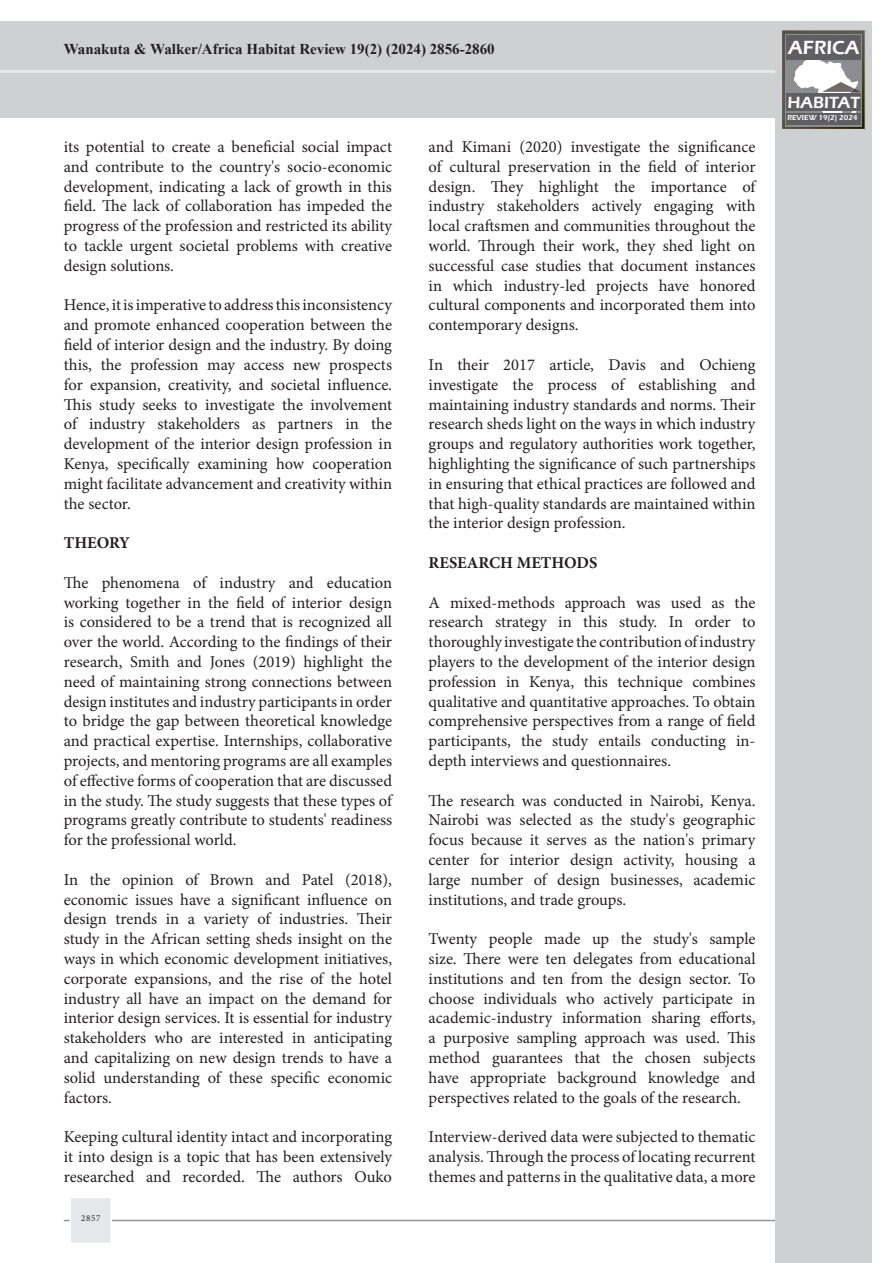
<style>
.page{position:relative;width:893px;height:1263px;background:#fff}
.page>*{position:absolute;margin:0;border:0;box-sizing:border-box;transform-origin:0 0}
.t1{font:600 19.65px "Eras ITC";color:#fff}
.t2{font:600 16.65px "Eras ITC";color:#fff}
.t3{font:16.5px/19.8px "Minion Pro";color:#231f20;text-align:justify}
.t4{font:700 16.5px "Minion Pro";color:#231f20}
.t5{font:700 15px "Times New Roman";color:#231f20}
.t6{font:12.75px "Arial";color:#231f20}
.t7{font:9px "Minion Pro";color:#231f20}
.t8{font:600 7.5px "Eras ITC";color:#fff}
</style>
<div class="page">
<hr style="left:64px;top:1220px;width:765px;height:1px;background:#939598">
<div style="left:0;top:21px;width:775px;height:97px;background:#cfd0d2"></div>
<div style="left:775px;top:21px;width:97px;height:1242px;background:#cfd0d2"></div>
<hr style="left:0;top:70px;width:775px;height:3px;background:#e6e7e9">
<svg style="left:782px;top:30px;width:83px;height:100px"></svg>
<div style="left:70px;top:1197px;width:42px;height:47px;background:#e6e7e9;border:2px solid #fff"></div>
<p class="t5" style="left:64px;top:38px;width:432px">Wanakuta &amp; Walker/Africa Habitat Review 19(2) (2024) 2856-2860</p>
<p class="t3" style="left:64px;top:137px;width:330px">its potential to create a beneficial social impact and contribute to the country's socio-economic development, indicating a lack of growth in this field. The lack of collaboration has impeded the progress of the profession and restricted its ability to tackle urgent societal problems with creative design solutions.</p>
<p class="t3" style="left:64px;top:295px;width:330px">Hence, it is imperative to address this inconsistency and promote enhanced cooperation between the field of interior design and the industry. By doing this, the profession may access new prospects for expansion, creativity, and societal influence.<br>This study seeks to investigate the involvement of industry stakeholders as partners in the development of the interior design profession in Kenya, specifically examining how cooperation might facilitate advancement and creativity within the sector.</p>
<p class="t4" style="left:64px;top:531px;width:68px">THEORY</p>
<p class="t3" style="left:64px;top:573px;width:330px">The phenomena of industry and education working together in the field of interior design is considered to be a trend that is recognized all over the world. According to the findings of their research, Smith and Jones (2019) highlight the need of maintaining strong connections between design institutes and industry participants in order to bridge the gap between theoretical knowledge and practical expertise. Internships, collaborative projects, and mentoring programs are all examples of effective forms of cooperation that are discussed in the study. The study suggests that these types of programs greatly contribute to students' readiness for the professional world.</p>
<p class="t3" style="left:64px;top:870px;width:330px">In the opinion of Brown and Patel (2018), economic issues have a significant influence on design trends in a variety of industries. Their study in the African setting sheds insight on the ways in which economic development initiatives, corporate expansions, and the rise of the hotel industry all have an impact on the demand for interior design services. It is essential for industry stakeholders who are interested in anticipating and capitalizing on new design trends to have a solid understanding of these specific economic factors.</p>
<p class="t3" style="left:64px;top:1127px;width:330px">Keeping cultural identity intact and incorporating it into design is a topic that has been extensively researched and recorded. The authors Ouko</p>
<p class="t6" style="left:77px;top:1209px;width:28px">2857</p>
<p class="t7" style="left:81px;top:1212px;width:21px">2857</p>
<p class="t3" style="left:429px;top:137px;width:328px">and Kimani (2020) investigate the significance of cultural preservation in the field of interior design. They highlight the importance of industry stakeholders actively engaging with local craftsmen and communities throughout the world. Through their work, they shed light on successful case studies that document instances in which industry-led projects have honored cultural components and incorporated them into contemporary designs.</p>
<p class="t3" style="left:429px;top:355px;width:328px">In their 2017 article, Davis and Ochieng investigate the process of establishing and maintaining industry standards and norms. Their research sheds light on the ways in which industry groups and regulatory authorities work together, highlighting the significance of such partnerships in ensuring that ethical practices are followed and that high-quality standards are maintained within the interior design profession.</p>
<p class="t4" style="left:429px;top:551px;width:170px">RESEARCH METHODS</p>
<p class="t3" style="left:429px;top:592px;width:328px">A mixed-methods approach was used as the research strategy in this study. In order to thoroughly investigate the contribution of industry players to the development of the interior design profession in Kenya, this technique combines qualitative and quantitative approaches. To obtain comprehensive perspectives from a range of field participants, the study entails conducting in&shy;depth interviews and questionnaires.</p>
<p class="t3" style="left:429px;top:790px;width:328px">The research was conducted in Nairobi, Kenya.<br>Nairobi was selected as the study's geographic focus because it serves as the nation's primary center for interior design activity, housing a large number of design businesses, academic institutions, and trade groups.</p>
<p class="t3" style="left:429px;top:929px;width:328px">Twenty people made up the study's sample size. There were ten delegates from educational institutions and ten from the design sector. To choose individuals who actively participate in academic-industry information sharing efforts, a purposive sampling approach was used. This method guarantees that the chosen subjects have appropriate background knowledge and perspectives related to the goals of the research.</p>
<p class="t3" style="left:429px;top:1127px;width:328px">Interview-derived data were subjected to thematic analysis. Through the process of locating recurrent themes and patterns in the qualitative data, a more</p>
<p class="t1" style="left:788px;top:37px;width:73px">AFRICA</p>
<p class="t2" style="left:787px;top:93px;width:74px">HABITAT</p>
<p class="t8" style="left:787px;top:113px;width:72px">REVIEW 19(2) 2024</p>
</div>
